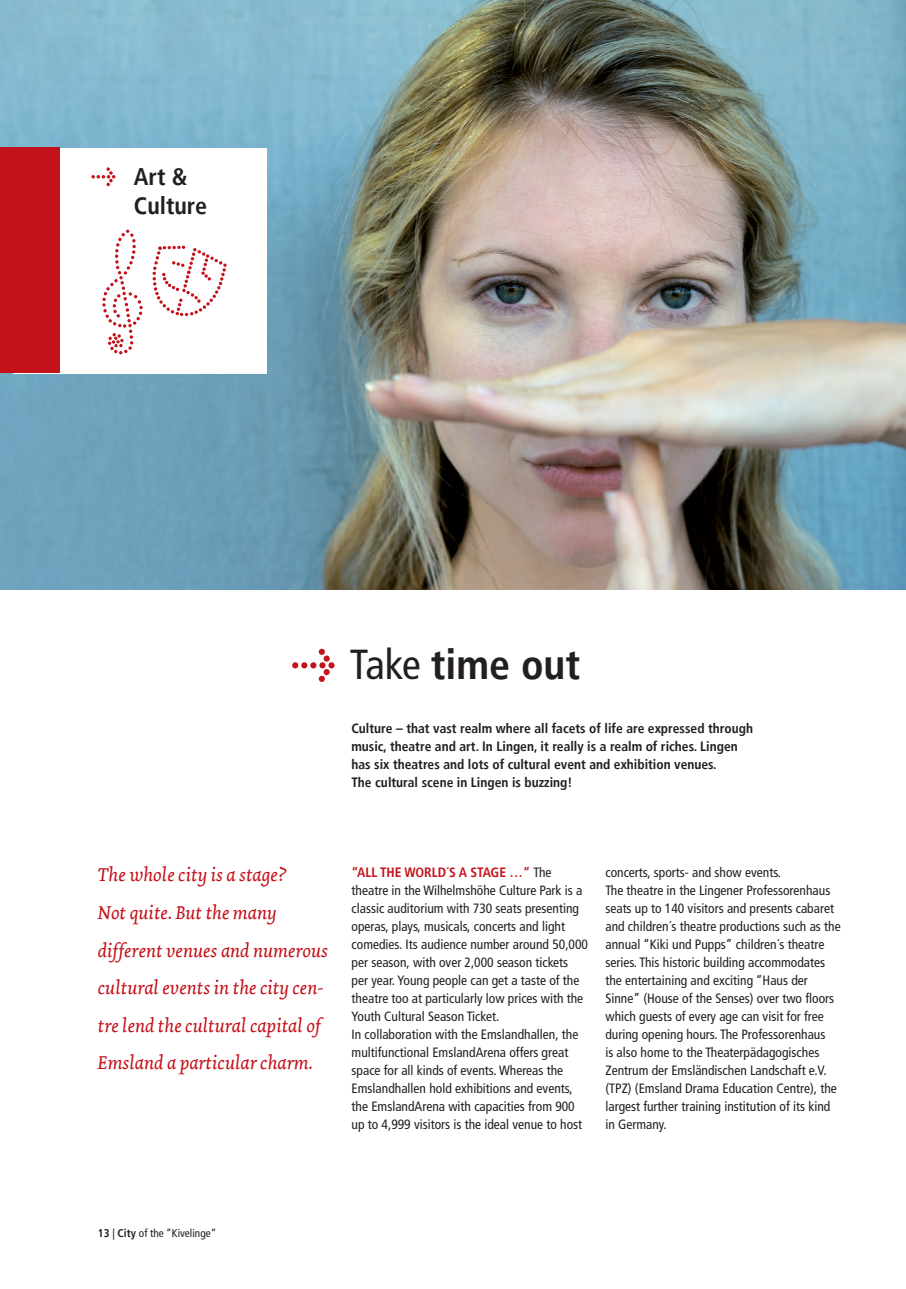
<style>
.page{position:relative;width:906px;height:1289px;background:#fff}
.page>*{position:absolute;margin:0;border:0;box-sizing:border-box;transform-origin:0 0}
.t1{font:700 condensed 42px "Frutiger LT";color:#231f20}
.t2{font:700 condensed 24px/28.8px "Frutiger LT";color:#231f20}
.t3{font:italic 19.5px/37.5px "Dolly";color:#c4121a}
.t4{font:condensed 13.5px/18px "Frutiger LT";color:#231f20}
.t5{font:700 condensed 13.5px/18px "Frutiger LT";color:#231f20}
.t6{font:condensed 11.25px "Frutiger LT";color:#231f20}
.s1{font-weight:400}
.s2{font-weight:700;color:#c4121a}
.s3{font-weight:700}
</style>
<div class="page">
<img style="left:0;top:0;width:906px;height:589px">
<div style="left:13px;top:148px;width:254px;height:225px;background:#fff"></div>
<svg style="left:102px;top:229px;width:41px;height:125px"></svg>
<svg style="left:152px;top:245px;width:75px;height:71px"></svg>
<div style="left:0;top:148px;width:60px;height:225px;background:#c4121a"></div>
<svg style="left:292px;top:648px;width:42px;height:34px"></svg>
<svg style="left:91px;top:167px;width:24px;height:19px"></svg>
<h2 class="t2" style="left:134px;top:162px;width:75px">Art &amp;<br>Culture</h2>
<h1 class="t1" style="left:350px;top:639px;width:232px"><span class="s1">Take</span> time out</h1>
<p class="t5" style="left:351px;top:719px;width:403px">Culture – that vast realm where all facets of life are expressed through music, theatre and art. In Lingen, it really is a realm of riches. Lingen has six theatres and lots of cultural event and exhibition venues.<br>The cultural scene in Lingen is buzzing!</p>
<h3 class="t3" style="left:98px;top:856px;width:232px">The whole city is a stage?<br>Not quite. But the many different venues and numerous cultural events in the city cen&shy;tre lend the cultural capital of<br>Emsland a particular charm.</h3>
<p class="t4" style="left:351px;top:863px;width:238px"><span class="s2">“ALL THE WORLD´S A STAGE …“</span> The theatre in the Wilhelmshöhe Culture Park is a classic auditorium with 730 seats presenting operas, plays, musicals, concerts and light comedies. Its audience number around 50,000 per season, with over 2,000 season tickets per year. Young people can get a taste of the theatre too at particularly low prices with the Youth Cultural Season Ticket.<br>In collaboration with the Emslandhallen, the multifunctional EmslandArena offers great space for all kinds of events. Whereas the Emslandhallen hold exhibitions and events, the EmslandArena with capacities from 900 up to 4,999 visitors is the ideal venue to host</p>
<p class="t4" style="left:605px;top:863px;width:237px">concerts, sports- and show events.<br>The theatre in the Lingener Professorenhaus seats up to 140 visitors and presents cabaret and children´s theatre productions such as the annual “Kiki und Pupps” children´s theatre series. This historic building accommodates the entertaining and exciting “Haus der Sinne” (House of the Senses) over two floors which guests of every age can visit for free during opening hours. The Professorenhaus<br>is also home to the Theaterpädagogisches Zentrum der Emsländischen Landschaft e.V. (TPZ) (Emsland Drama Education Centre), the largest further training institution of its kind in Germany.</p>
<p class="t6" style="left:98px;top:1226px;width:120px"><span class="s3">13</span> | <span class="s3">City</span> of the “Kivelinge“</p>
</div>
